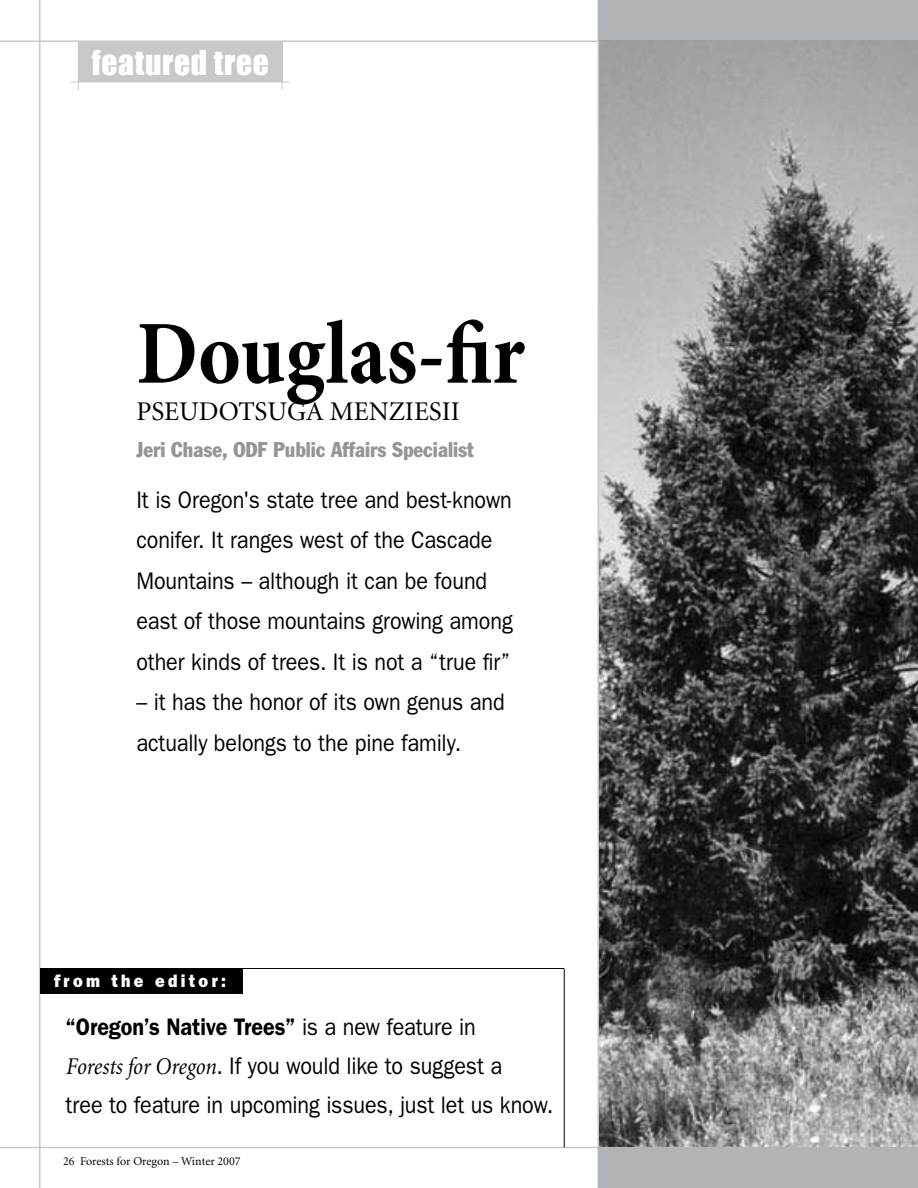
<style>
.page{position:relative;width:918px;height:1188px;background:#fff}
.page>*{position:absolute;margin:0;border:0;box-sizing:border-box;transform-origin:0 0}
.t1{font:700 90px "Minion Pro";color:#000;scale:.9 1}
.t2{font:31.5px "Impact";letter-spacing:.02em;color:#fff}
.t3{font:27px "Minion";color:#000}
.t4{font:24px/40.5px "Franklin Gothic";letter-spacing:-.005em;color:#000;scale:.9 1}
.t5{font:condensed 21px "Franklin Gothic";color:#939598}
.t6{font:800 18px "Franklin Gothic";letter-spacing:.205em;color:#fff;scale:.9 1}
.t7{font:12px "Minion";letter-spacing:-.005em;color:#000}
.s1{font-weight:600}
.s2{font-family:"Minion";font-style:italic}
</style>
<div class="page">
<hr style="left:0;top:40px;width:918px;height:2px;background:#c6c8ca">
<hr style="left:0;top:1147px;width:918px;height:1px;background:#c6c8ca">
<hr style="left:39px;top:0;width:1px;height:1188px;background:#c6c8ca">
<div style="left:78px;top:42px;width:205px;height:40px;background:#c6c8ca"></div>
<hr style="left:282px;top:40px;width:1px;height:50px;background:#c6c8ca">
<hr style="left:78px;top:40px;width:1px;height:50px;background:#c6c8ca">
<hr style="left:70px;top:82px;width:220px;height:1px;background:#c6c8ca">
<img style="left:599px;top:40px;width:319px;height:1108px">
<hr style="left:598px;top:0;width:1px;height:1188px;background:#c6c8ca">
<div style="left:598px;top:0;width:320px;height:40px;background:#b1b4b6"></div>
<div style="left:598px;top:1148px;width:320px;height:40px;background:#b1b4b6"></div>
<hr style="left:40px;top:968px;width:524px;height:1px;background:#000">
<hr style="left:564px;top:969px;width:1px;height:179px;background:#000">
<div style="left:40px;top:969px;width:203px;height:25px;background:#000"></div>
<h2 class="t2" style="left:92px;top:43px;width:179px">featured tree</h2>
<h1 class="t1" style="left:136px;top:291px;width:433px">Douglas-fir</h1>
<p class="t3" style="left:136px;top:399px;width:33px">Pseudotsu</p>
<p class="t3" style="left:287px;top:399px;width:130px">ga Menziesii</p>
<p class="t5" style="left:136px;top:437px;width:339px">Jeri Chase, ODF Public Affairs Specialist</p>
<p class="t4" style="left:136px;top:479px;width:420px">It is Oregon's state tree and best-known conifer. It ranges west of the Cascade Mountains – although it can be found east of those mountains growing among other kinds of trees. It is not a “true fir”</p>
<p class="t4" style="left:136px;top:681px;width:411px">– it has the honor of its own genus and actually belongs to the pine family.</p>
<p class="t6" style="left:54px;top:971px;width:193px">from the editor:</p>
<p class="t4" style="left:66px;top:1007px;width:544px;line-height:39px"><span class="s1">“Oregon’s Native Trees”</span> is a new feature in<br><span class="s2">Forests for Oregon</span>. If you would like to suggest a<br>tree to feature in upcoming issues, just let us know.</p>
<p class="t7" style="left:63px;top:1155px;width:179px">26 Forests for Oregon – Winter 2007</p>
</div>
